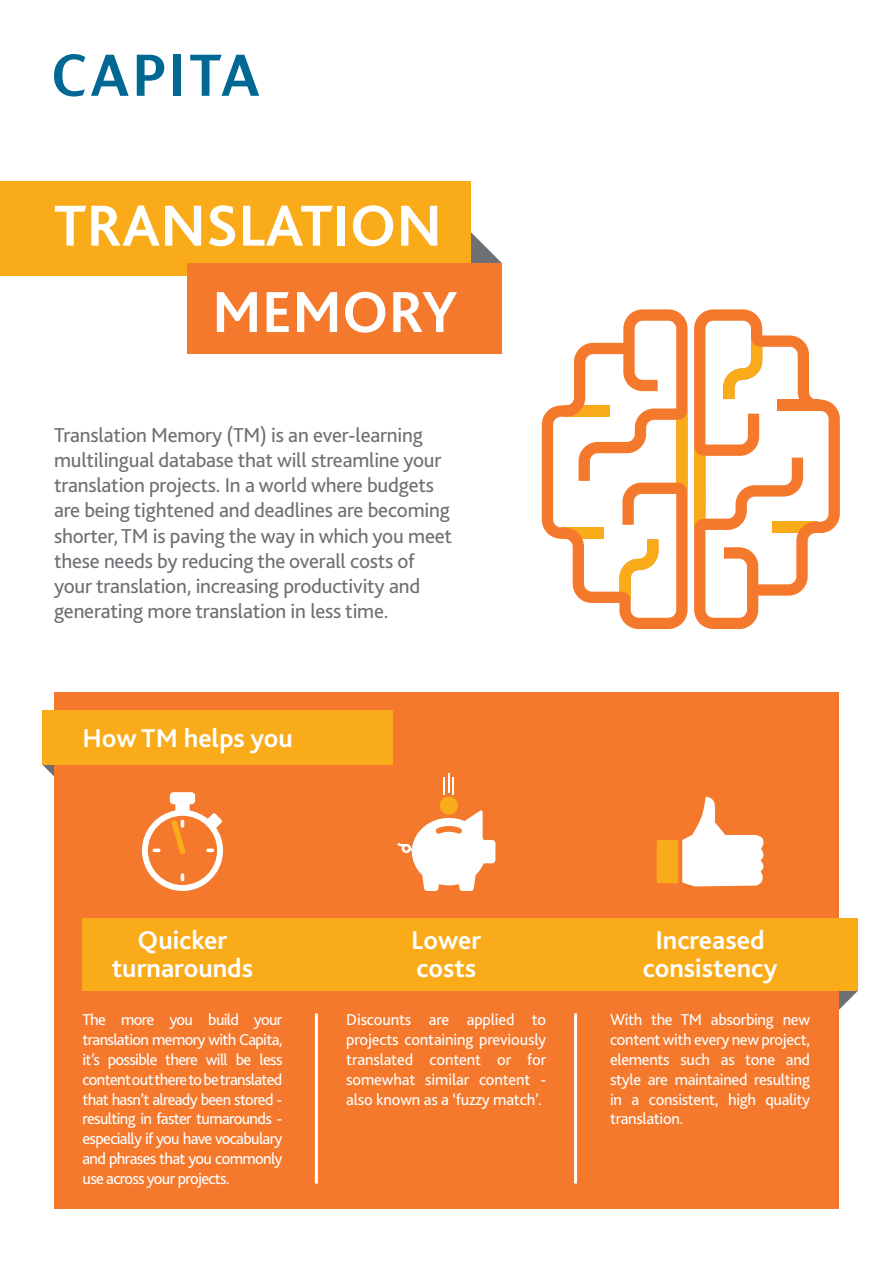
<style>
.page{position:relative;width:893px;height:1263px;background:#fff}
.page>*{position:absolute;margin:0;border:0;box-sizing:border-box;transform-origin:0 0}
.t1{font:700 60.6px "Bliss 2";color:#fff}
.t2{font:700 27px/28.5px "Bliss 2";color:#fff;text-align:center}
.t3{font:21px/25.2px "Bliss 2";letter-spacing:-.01em;color:#6c6f73}
.t4{font:16.5px/19.8px "Bliss 2";letter-spacing:-.02em;color:#fff;text-align:justify}
</style>
<div class="page">
<svg style="left:471px;top:232px;width:31px;height:31px"></svg>
<div style="left:0;top:182px;width:471px;height:94px;background:#faab1a"></div>
<svg style="left:839px;top:991px;width:19px;height:19px"></svg>
<svg style="left:43px;top:765px;width:11px;height:11px"></svg>
<div style="left:54px;top:692px;width:785px;height:517px;background:#f4792d"></div>
<svg style="left:137px;top:55px;width:27px;height:41px"></svg>
<div style="left:173px;top:55px;width:8px;height:41px;background:#006893"></div>
<svg style="left:54px;top:54px;width:31px;height:43px"></svg>
<svg style="left:91px;top:55px;width:38px;height:41px"></svg>
<svg style="left:190px;top:55px;width:69px;height:41px"></svg>
<div style="left:43px;top:711px;width:350px;height:54px;background:#faab1a"></div>
<svg style="left:142px;top:792px;width:81px;height:99px"></svg>
<div style="left:440px;top:796px;width:18px;height:19px;background:#faab1a;border-radius:50%"></div>
<svg style="left:444px;top:773px;width:10px;height:21px"></svg>
<svg style="left:397px;top:810px;width:98px;height:81px"></svg>
<div style="left:657px;top:840px;width:21px;height:43px;background:#faab1a;border-radius:2px"></div>
<svg style="left:682px;top:797px;width:81px;height:89px"></svg>
<div style="left:82px;top:918px;width:776px;height:73px;background:#faab1a"></div>
<hr style="left:315px;top:1013px;width:3px;height:170px;background:#fff">
<hr style="left:574px;top:1013px;width:3px;height:170px;background:#fff">
<svg style="left:542px;top:309px;width:146px;height:320px"></svg>
<svg style="left:694px;top:309px;width:146px;height:320px"></svg>
<div style="left:187px;top:263px;width:315px;height:90px;background:#f4792d"></div>
<p class="t1" style="left:54px;top:188px;width:389px">TRANSLATION</p>
<p class="t1" style="left:212px;top:274px;width:247px">MEMORY</p>
<p class="t3" style="left:54px;top:422px;width:400px">Translation Memory (TM) is an ever-learning multilingual database that will streamline your translation projects. In a world where budgets are being tightened and deadlines are becoming shorter, TM is paving the way in which you meet these needs by reducing the overall costs of your translation, increasing productivity and generating more translation in less time.</p>
<p class="t2" style="left:82px;top:723px;width:212px">How TM helps you</p>
<p class="t2" style="left:112px;top:925px;width:143px">Quicker turnarounds</p>
<p class="t4" style="left:82px;top:1009px;width:202px">The more you build your translation memory with Capita, it’s possible there will be less content out there to be translated that hasn’t already been stored - resulting in faster turnarounds - especially if you have vocabulary and phrases that you commonly use across your projects.</p>
<p class="t2" style="left:411px;top:925px;width:72px;text-align:left">Lower costs</p>
<p class="t4" style="left:346px;top:1009px;width:201px">Discounts are applied to projects containing previously translated content or for somewhat similar content - also known as a ‘fuzzy match’.</p>
<p class="t2" style="left:643px;top:925px;width:136px">Increased consistency</p>
<p class="t4" style="left:610px;top:1009px;width:201px">With the TM absorbing new content with every new project, elements such as tone and style are maintained resulting in a consistent, high quality translation.</p>
</div>
